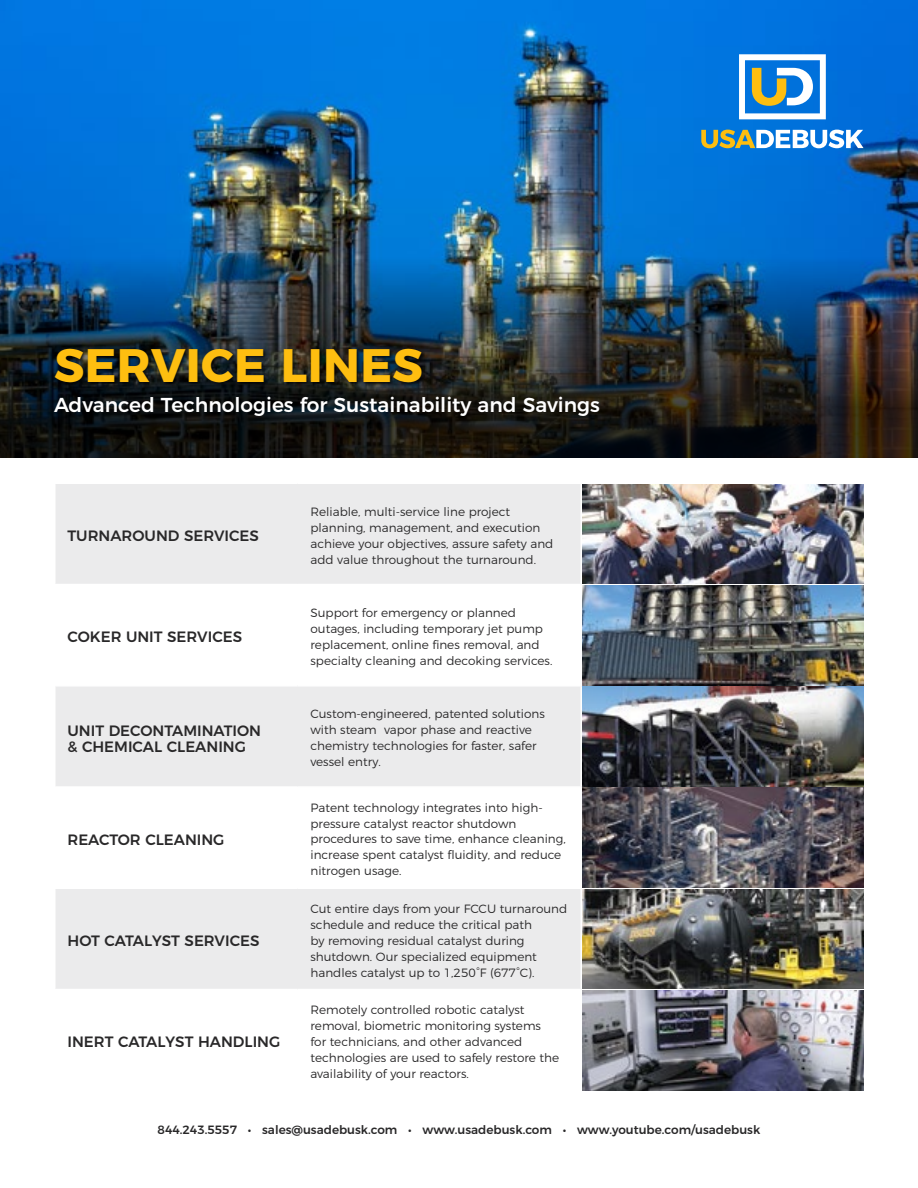
<style>
.page{position:relative;width:918px;height:1188px;background:#fff}
.page>*{position:absolute;margin:0;border:0;box-sizing:border-box;transform-origin:0 0}
.t1{font:700 46.95px "Montserrat";letter-spacing:.01em;color:#febe10}
.t2{font:500 20.1px "Montserrat";color:#fff}
.t3{font:500 15px/15.9px "Montserrat";color:#292829}
.t4{font:300 12px/15.9px "Montserrat";color:#292829}
.t5{font:500 12px "Montserrat";color:#292829}
</style>
<div class="page">
<img style="left:0;top:0;width:918px;height:254px">
<svg style="left:739px;top:54px;width:87px;height:65px"></svg>
<svg style="left:701px;top:130px;width:163px;height:18px"></svg>
<img style="left:0;top:254px;width:918px;height:203px">
<div style="left:55px;top:348px;width:370px;height:39px;background:#000;opacity:.75"></div>
<div style="left:55px;top:483px;width:243px;height:102px;background:#ebebec"></div>
<div style="left:298px;top:484px;width:282px;height:100px;background:#ebebec"></div>
<div style="left:55px;top:686px;width:243px;height:101px;background:#ebebec"></div>
<div style="left:298px;top:687px;width:282px;height:99px;background:#ebebec"></div>
<div style="left:55px;top:888px;width:243px;height:102px;background:#ebebec"></div>
<div style="left:298px;top:889px;width:282px;height:100px;background:#ebebec"></div>
<hr style="left:54px;top:483px;width:244px;height:1px;background:#fff">
<hr style="left:54px;top:484px;width:2px;height:100px;background:#fff">
<hr style="left:54px;top:584px;width:244px;height:1px;background:#fff">
<hr style="left:54px;top:685px;width:244px;height:2px;background:#fff">
<hr style="left:54px;top:687px;width:2px;height:99px;background:#fff">
<hr style="left:54px;top:786px;width:244px;height:2px;background:#fff">
<hr style="left:54px;top:888px;width:244px;height:1px;background:#fff">
<hr style="left:54px;top:889px;width:2px;height:100px;background:#fff">
<hr style="left:54px;top:989px;width:244px;height:1px;background:#fff">
<img style="left:582px;top:484px;width:282px;height:201px">
<img style="left:582px;top:687px;width:282px;height:99px">
<img style="left:582px;top:788px;width:282px;height:302px">
<h1 class="t1" style="left:54px;top:327px;width:370px">SERVICE LINES</h1>
<h2 class="t2" style="left:54px;top:389px;width:547px">Advanced Technologies for Sustainability and Savings</h2>
<p class="t3" style="left:68px;top:527px;width:193px">TURNAROUND SERVICES</p>
<p class="t3" style="left:68px;top:628px;width:176px">COKER UNIT SERVICES</p>
<p class="t3" style="left:68px;top:721px;width:195px">UNIT DECONTAMINATION &amp; CHEMICAL CLEANING</p>
<p class="t3" style="left:68px;top:830px;width:159px">REACTOR CLEANING</p>
<p class="t3" style="left:68px;top:932px;width:194px">HOT CATALYST SERVICES</p>
<p class="t3" style="left:68px;top:1033px;width:214px">INERT CATALYST HANDLING</p>
<p class="t4" style="left:310px;top:503px;width:244px">Reliable, multi-service line project planning, management, and execution achieve your objectives, assure safety and add value throughout the turnaround.</p>
<p class="t4" style="left:310px;top:604px;width:243px">Support for emergency or planned outages, including temporary jet pump replacement, online fines removal, and specialty cleaning and decoking services.</p>
<p class="t4" style="left:310px;top:705px;width:236px">Custom-engineered, patented solutions with steam vapor phase and reactive chemistry technologies for faster, safer vessel entry.</p>
<p class="t4" style="left:310px;top:798px;width:257px">Patent technology integrates into high&shy;pressure catalyst reactor shutdown procedures to save time, enhance cleaning, increase spent catalyst fluidity, and reduce nitrogen usage.</p>
<p class="t4" style="left:310px;top:900px;width:258px">Cut entire days from your FCCU turnaround schedule and reduce the critical path<br>by removing residual catalyst during shutdown. Our specialized equipment handles catalyst up to 1,250°F (677°C).</p>
<p class="t4" style="left:310px;top:1001px;width:250px">Remotely controlled robotic catalyst removal, biometric monitoring systems for technicians, and other advanced technologies are used to safely restore the availability of your reactors.</p>
<p class="t5" style="left:158px;top:1120px;width:604px">844.243.5557 • sales@usadebusk.com • www.usadebusk.com • www.youtube.com/usadebusk</p>
</div>
